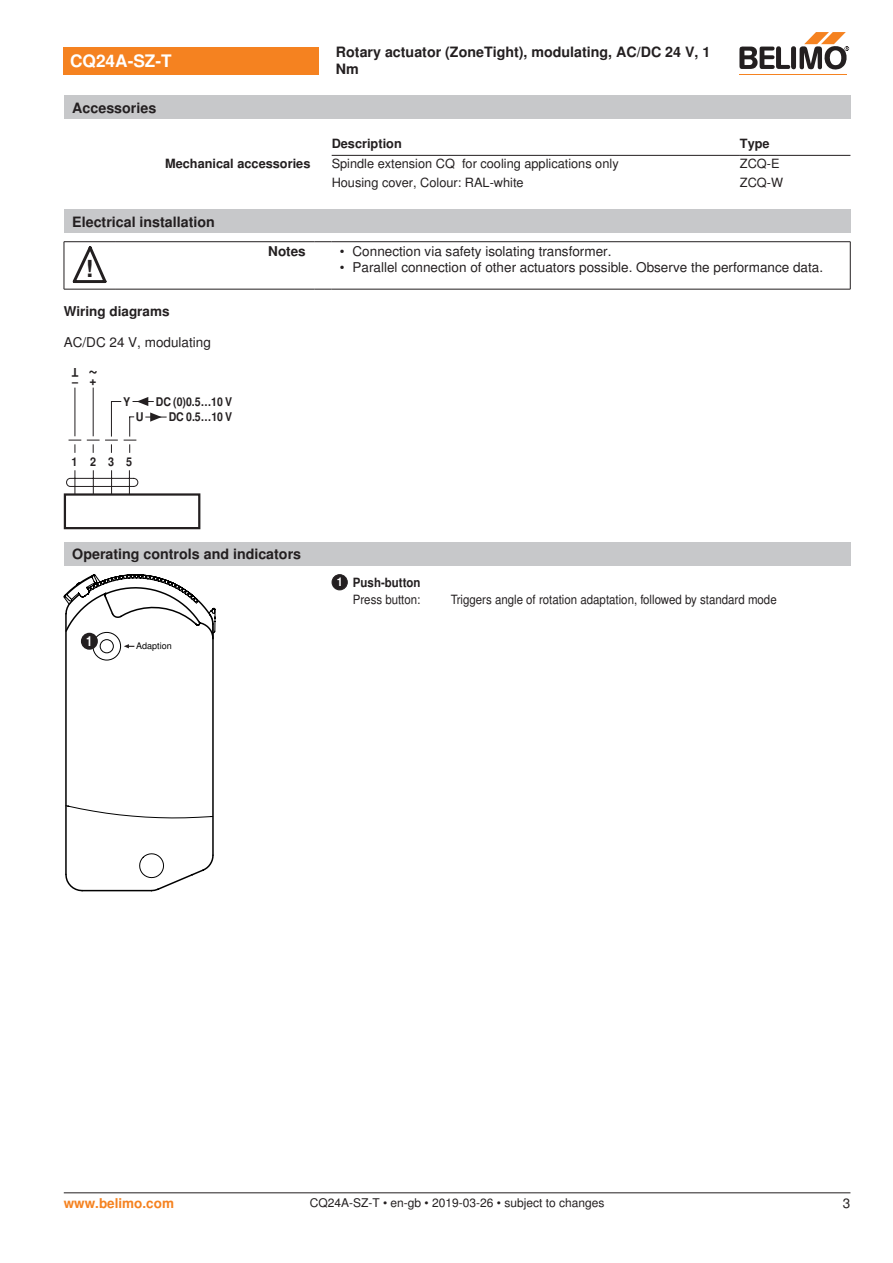
<style>
.page{position:relative;width:893px;height:1263px;background:#fff}
.page>*{position:absolute;margin:0;border:0;box-sizing:border-box;transform-origin:0 0}
.t1{font:700 23.55px "Nimbus Sans BEL";color:#231f20}
.t2{font:700 18px "Nimbus Sans BEL";color:#231f20;scale:.9 1}
.t3{font:700 17.25px "Nimbus Sans BEL";color:#fff}
.t4{font:700 14.25px/17.1px "Nimbus Sans BEL";color:#231f20}
.t5{font:13.65px "Nimbus Sans BEL Bol Con";color:#fff}
.Bulletpoints{font:13.5px "Nimbus Sans BEL";color:#231f20}
.Tabellenkopf_rechtsb{font:700 13.5px "Nimbus Sans BEL";color:#231f20}
.Anschluss_Schema_Bas{font:13.5px "Nimbus Sans BEL";color:#231f20}
.t6{font:700 13.5px "Nimbus Sans BEL";color:#f58220}
.Rechtsbündig_Footer{font:13.5px "Nimbus Sans BEL";color:#231f20}
.Tabellentext_1mm{font:12.75px "Nimbus Sans BEL";color:#231f20}
.t7{font:12.75px/17.2px "Nimbus Sans BEL";color:#231f20;text-align:right;scale:.9 1}
.Tabellenkopf_rechtsb-2{font:700 12.75px "Nimbus Sans BEL";color:#231f20}
.Tabellenkopf{font:700 12.75px "Nimbus Sans BEL";color:#231f20}
.Footer_EU_center{font:12px "Nimbus Sans BEL";color:#231f20}
.t8{font:700 12px/15.5px "Nimbus Sans BEL";color:#231f20;text-align:right;scale:.88 1}
.t9{font:700 12px "Nimbus Sans BEL";color:#231f20;scale:.9 1}
.t10{font:9px "Nimbus Sans BEL";color:#000}
.s1{font-weight:700;font-size:12px;color:#fff}
.s2{font-weight:700}
</style>
<div class="page">
<hr style="left:332px;top:155px;width:408px;height:1px;background:#231f20">
<hr style="left:740px;top:155px;width:110px;height:1px;background:#231f20">
<div style="left:64px;top:210px;width:786px;height:23px;background:#c7c8ca"></div>
<hr style="left:64px;top:242px;width:1px;height:47px;background:#231f20">
<hr style="left:850px;top:242px;width:1px;height:47px;background:#231f20">
<hr style="left:64px;top:241px;width:51px;height:1px;background:#231f20">
<hr style="left:115px;top:241px;width:199px;height:1px;background:#231f20">
<svg style="left:314px;top:241px;width:17px;height:1px"></svg>
<hr style="left:331px;top:241px;width:519px;height:1px;background:#231f20">
<hr style="left:64px;top:289px;width:51px;height:1px;background:#231f20">
<hr style="left:115px;top:289px;width:199px;height:1px;background:#231f20">
<svg style="left:314px;top:289px;width:17px;height:1px"></svg>
<hr style="left:331px;top:289px;width:519px;height:1px;background:#231f20">
<svg style="left:73px;top:246px;width:34px;height:37px"></svg>
<div style="left:64px;top:493px;width:136px;height:36px;border:2px solid #231f20"></div>
<svg style="left:66px;top:387px;width:101px;height:108px"></svg>
<div style="left:64px;top:542px;width:786px;height:24px;background:#c7c8ca"></div>
<svg style="left:65px;top:878px;width:121px;height:13px"></svg>
<svg style="left:64px;top:574px;width:151px;height:304px"></svg>
<div style="left:81px;top:633px;width:17px;height:17px;background:#231f20;border-radius:50%"></div>
<div style="left:332px;top:575px;width:15px;height:15px;background:#231f20;border-radius:50%"></div>
<div style="left:332px;top:574px;width:16px;height:16px;border:1px solid #231f20;border-radius:50%"></div>
<div style="left:64px;top:47px;width:255px;height:27px;background:#f58220"></div>
<hr style="left:739px;top:74px;width:107px;height:1px;background:#f58220">
<svg style="left:739px;top:32px;width:110px;height:38px"></svg>
<div style="left:64px;top:96px;width:786px;height:23px;background:#c7c8ca"></div>
<hr style="left:64px;top:1192px;width:786px;height:1px;background:#231f20">
<p class="t3" style="left:70px;top:51px;width:103px">CQ24A-SZ-T</p>
<p class="t4" style="left:336px;top:44px;width:376px">Rotary actuator (ZoneTight), modulating, AC/DC 24 V, 1<br>Nm</p>
<p class="t4" style="left:72px;top:100px;width:85px">Accessories</p>
<p class="Tabellenkopf" style="left:332px;top:135px;width:72px">Description</p>
<p class="Tabellenkopf" style="left:740px;top:135px;width:31px">Type</p>
<p class="Tabellenkopf_rechtsb-2" style="left:165px;top:156px;width:147px">Mechanical accessories</p>
<p class="Tabellentext_1mm" style="left:332px;top:156px;width:289px">Spindle extension CQ for cooling applications only</p>
<p class="Tabellentext_1mm" style="left:740px;top:156px;width:41px">ZCQ-E</p>
<p class="Tabellentext_1mm" style="left:332px;top:175px;width:194px">Housing cover, Colour: RAL-white</p>
<p class="Tabellentext_1mm" style="left:740px;top:175px;width:45px">ZCQ-W</p>
<p class="t4" style="left:72px;top:214px;width:144px">Electrical installation</p>
<p class="t1" style="left:86px;top:255px;width:9px">!</p>
<p class="Tabellenkopf_rechtsb" style="left:268px;top:243px;width:39px">Notes</p>
<p class="Bulletpoints" style="left:340px;top:243px;width:273px">• Connection via safety isolating transformer.</p>
<p class="Bulletpoints" style="left:340px;top:259px;width:485px">• Parallel connection of other actuators possible. Observe the performance data.</p>
<p class="Tabellenkopf_rechtsb" style="left:64px;top:303px;width:107px">Wiring diagrams</p>
<p class="Anschluss_Schema_Bas" style="left:64px;top:334px;width:149px">AC/DC 24 V, modulating</p>
<p class="t9" style="left:78px;top:380px;width:9px;rotate:-180deg">T</p>
<p class="t2" style="left:98px;top:386px;width:12px;rotate:-180deg">~</p>
<p class="t9" style="left:72px;top:373px;width:29px">– +</p>
<p class="t9" style="left:123px;top:394px;width:10px">Y</p>
<p class="t9" style="left:136px;top:409px;width:10px">U</p>
<p class="t8" style="left:156px;top:395px;width:89px">DC (0)0.5…10 V<br>DC 0.5…10 V</p>
<p class="t9" style="left:72px;top:454px;width:69px">1235</p>
<p class="t4" style="left:72px;top:546px;width:230px">Operating controls and indicators</p>
<p class="t5" style="left:86px;top:632px;width:8px">1</p>
<p class="t10" style="left:136px;top:640px;width:37px">Adaption</p>
<p class="t7" style="left:337px;top:575px;width:95px"><span class="s1">1</span> <span class="s2">Push-button<br></span>Press button:</p>
<p class="t7" style="left:451px;top:592px;width:364px">Triggers angle of rotation adaptation, followed by standard mode</p>
<p class="t6" style="left:64px;top:1195px;width:112px">www.belimo.com</p>
<p class="Footer_EU_center" style="left:310px;top:1196px;width:296px">CQ24A-SZ-T • en-gb • 2019-03-26 • subject to changes</p>
<p class="Rechtsbündig_Footer" style="left:843px;top:1195px;width:9px">3</p>
</div>
